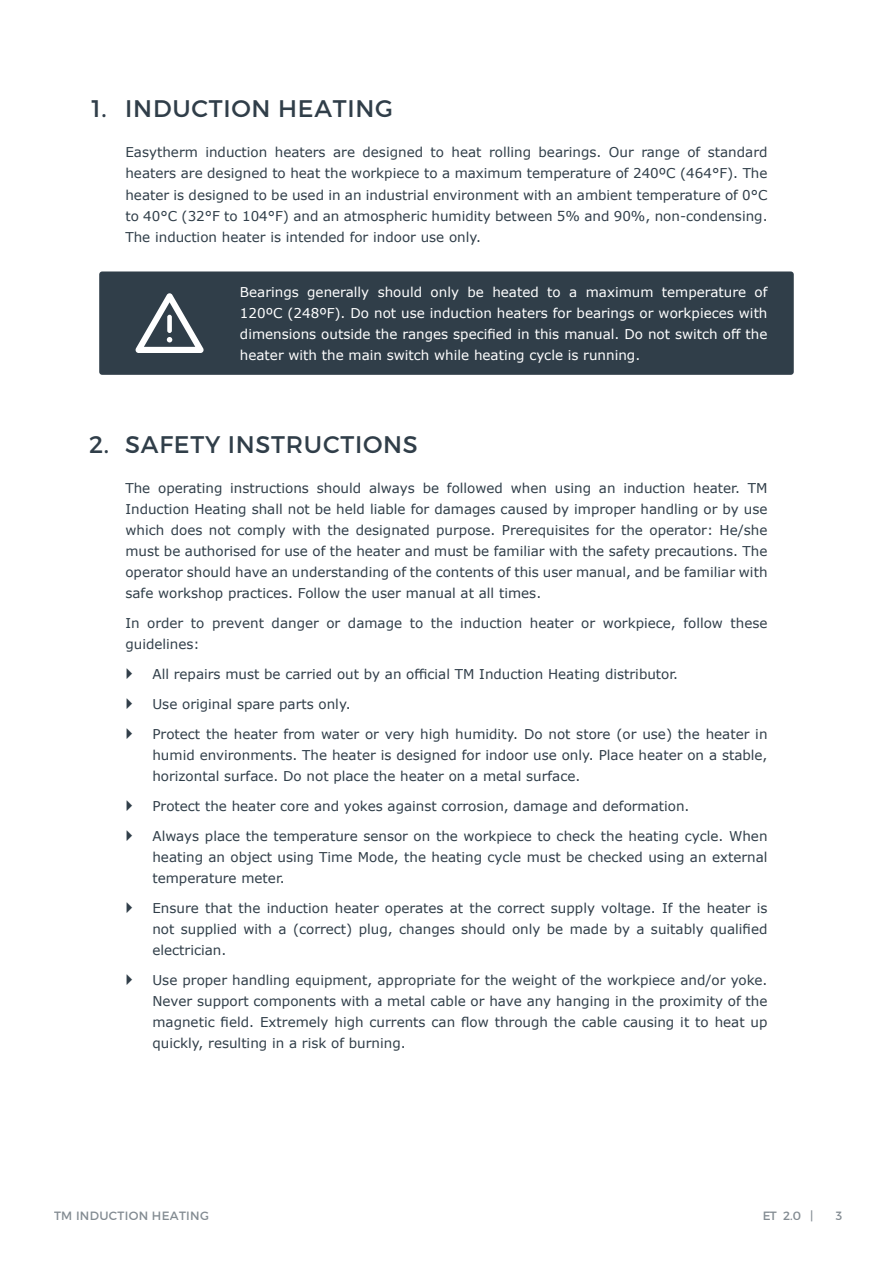
<style>
.page{position:relative;width:893px;height:1263px;background:#fff}
.page>*{position:absolute;margin:0;border:0;box-sizing:border-box;transform-origin:0 0}
.t1{font:24px "TM Montserrat Regular";letter-spacing:.03em;color:#303e49}
.t2{font:13.5px/21px "Verdana";color:#303e49;text-align:justify}
.t3{font:13.5px/21px "Verdana";color:#fff;text-align:justify}
.t4{font:12px "TM Montserrat Regular";letter-spacing:.025em;color:#303e49}
</style>
<div class="page">
<div style="left:99px;top:271px;width:695px;height:104px;background:#303e49;border-radius:3px"></div>
<svg style="left:136px;top:294px;width:68px;height:59px"></svg>
<div style="left:167px;top:315px;width:5px;height:18px;background:#fff;border-radius:2px"></div>
<h1 class="t1" style="left:92px;top:94px;width:303px">1. INDUCTION HEATING</h1>
<p class="t2" style="left:125px;top:142px;width:644px">Easytherm induction heaters are designed to heat rolling bearings. Our range of standard heaters are designed to heat the workpiece to a maximum temperature of 240ºC (464°F). The heater is designed to be used in an industrial environment with an ambient temperature of 0°C to 40°C (32°F to 104°F) and an atmospheric humidity between 5% and 90%, non-condensing.<br>The induction heater is intended for indoor use only.</p>
<p class="t3" style="left:240px;top:281px;width:529px">Bearings generally should only be heated to a maximum temperature of 120ºC (248ºF). Do not use induction heaters for bearings or workpieces with dimensions outside the ranges specified in this manual. Do not switch off the heater with the main switch while heating cycle is running.</p>
<h1 class="t1" style="left:89px;top:430px;width:330px">2. SAFETY INSTRUCTIONS</h1>
<p class="t2" style="left:125px;top:478px;width:644px">The operating instructions should always be followed when using an induction heater. TM Induction Heating shall not be held liable for damages caused by improper handling or by use which does not comply with the designated purpose. Prerequisites for the operator: He/she must be authorised for use of the heater and must be familiar with the safety precautions. The operator should have an understanding of the contents of this user manual, and be familiar with safe workshop practices. Follow the user manual at all times.</p>
<p class="t2" style="left:125px;top:613px;width:644px">In order to prevent danger or damage to the induction heater or workpiece, follow these guidelines:</p>
<p class="t2" style="left:152px;top:664px;width:527px">All repairs must be carried out by an official TM Induction Heating distributor.</p>
<p class="t2" style="left:152px;top:694px;width:200px">Use original spare parts only.</p>
<p class="t2" style="left:152px;top:724px;width:617px">Protect the heater from water or very high humidity. Do not store (or use) the heater in humid environments. The heater is designed for indoor use only. Place heater on a stable, horizontal surface. Do not place the heater on a metal surface.</p>
<p class="t2" style="left:152px;top:796px;width:539px">Protect the heater core and yokes against corrosion, damage and deformation.</p>
<p class="t2" style="left:152px;top:826px;width:617px">Always place the temperature sensor on the workpiece to check the heating cycle. When heating an object using Time Mode, the heating cycle must be checked using an external temperature meter.</p>
<p class="t2" style="left:152px;top:898px;width:617px">Ensure that the induction heater operates at the correct supply voltage. If the heater is not supplied with a (correct) plug, changes should only be made by a suitably qualified electrician.</p>
<p class="t2" style="left:152px;top:970px;width:617px">Use proper handling equipment, appropriate for the weight of the workpiece and/or yoke.<br>Never support components with a metal cable or have any hanging in the proximity of the magnetic field. Extremely high currents can flow through the cable causing it to heat up quickly, resulting in a risk of burning.</p>
<p class="t4" style="left:54px;top:1208px;width:156px">TM INDUCTION HEATING</p>
<p class="t4" style="left:762px;top:1208px;width:53px">ET 2.0 |</p>
<p class="t4" style="left:836px;top:1208px;width:8px">3</p>
</div>
